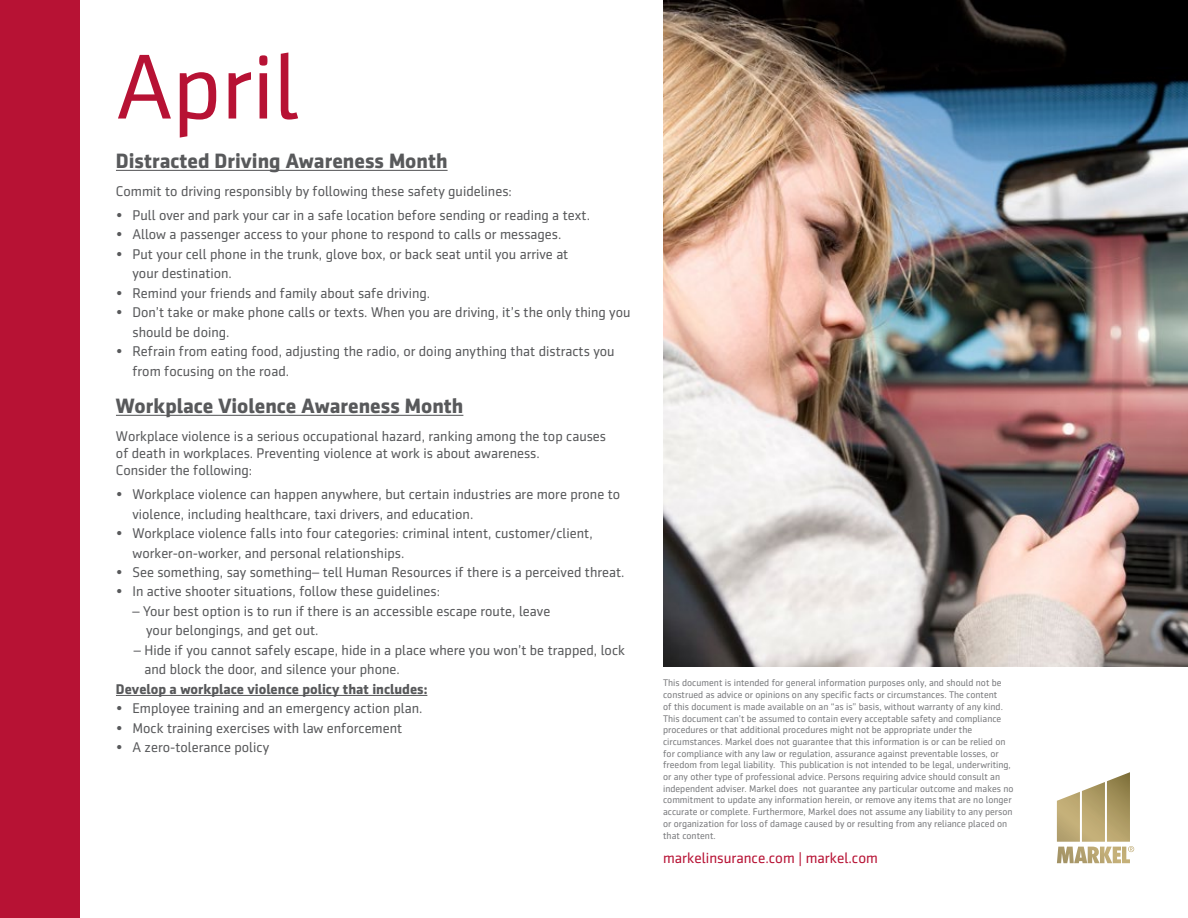
<style>
.page{position:relative;width:1188px;height:918px;background:#fff}
.page>*{position:absolute;margin:0;border:0;box-sizing:border-box;transform-origin:0 0}
.t1{font:93px "Sentico Sans DT";color:#b71234}
.t2{font:700 21px "Sentico Sans DT";color:#58595b}
.t3{font:15px "Sentico Sans DT";color:#b71234}
.t4{font:14.25px/19.5px "Sentico Sans DT";color:#58595b}
.t5{font:700 14.25px "Sentico Sans DT";color:#58595b}
.t6{font:9.75px/11.7px "Sentico Sans DT";color:#797a7d}
</style>
<div class="page">
<div style="left:0;top:0;width:80px;height:918px;background:#b71234"></div>
<svg style="left:1057px;top:772px;width:77px;height:91px"></svg>
<img style="left:663px;top:0;width:525px;height:666px">
<hr style="left:116px;top:415px;width:347px;height:1px;background:#58595b">
<hr style="left:116px;top:695px;width:311px;height:1px;background:#58595b">
<hr style="left:116px;top:170px;width:332px;height:1px;background:#58595b">
<h1 class="t1" style="left:116px;top:36px;width:185px">April</h1>
<h2 class="t2" style="left:116px;top:149px;width:333px">Distracted Driving Awareness Month</h2>
<p class="t4" style="left:116px;top:181px;width:397px">Commit to driving responsibly by following these safety guidelines:</p>
<p class="t4" style="left:116px;top:205px;width:476px">• Pull over and park your car in a safe location before sending or reading a text.</p>
<p class="t4" style="left:116px;top:225px;width:447px">• Allow a passenger access to your phone to respond to calls or messages.</p>
<p class="t4" style="left:132px;top:244px;width:438px;text-indent:-17px">• Put your cell phone in the trunk, glove box, or back seat until you arrive at your destination.</p>
<p class="t4" style="left:116px;top:283px;width:316px">• Remind your friends and family about safe driving.</p>
<p class="t4" style="left:132px;top:303px;width:500px;text-indent:-17px">• Don’t take or make phone calls or texts. When you are driving, it’s the only thing you should be doing.</p>
<p class="t4" style="left:132px;top:342px;width:484px;text-indent:-17px">• Refrain from eating food, adjusting the radio, or doing anything that distracts you from focusing on the road.</p>
<h2 class="t2" style="left:116px;top:394px;width:349px">Workplace Violence Awareness Month</h2>
<p class="t4" style="left:116px;top:427px;width:492px;line-height:17.1px">Workplace violence is a serious occupational hazard, ranking among the top causes of death in workplaces. Preventing violence at work is about awareness.<br>Consider the following:</p>
<p class="t4" style="left:132px;top:484px;width:489px;text-indent:-17px">• Workplace violence can happen anywhere, but certain industries are more prone to violence, including healthcare, taxi drivers, and education.</p>
<p class="t4" style="left:132px;top:523px;width:462px;text-indent:-17px">• Workplace violence falls into four categories: criminal intent, customer/client, worker-on-worker, and personal relationships.</p>
<p class="t4" style="left:116px;top:562px;width:510px">• See something, say something– tell Human Resources if there is a perceived threat.</p>
<p class="t4" style="left:116px;top:582px;width:326px">• In active shooter situations, follow these guidelines:</p>
<p class="t4" style="left:146px;top:601px;width:406px;text-indent:-14px">– Your best option is to run if there is an accessible escape route, leave your belongings, and get out.</p>
<p class="t4" style="left:144px;top:640px;width:482px;text-indent:-11px">– Hide if you cannot safely escape, hide in a place where you won’t be trapped, lock and block the door, and silence your phone.</p>
<p class="t5" style="left:116px;top:681px;width:313px">Develop a workplace violence policy that includes:</p>
<p class="t4" style="left:116px;top:699px;width:308px">• Employee training and an emergency action plan.</p>
<p class="t4" style="left:116px;top:718px;width:288px">• Mock training exercises with law enforcement</p>
<p class="t4" style="left:116px;top:738px;width:155px">• A zero-tolerance policy</p>
<p class="t6" style="left:663px;top:677px;width:352px">This document is intended for general information purposes only, and should not be construed as advice or opinions on any specific facts or circumstances. The content<br>of this document is made available on an “as is” basis, without warranty of any kind.<br>This document can’t be assumed to contain every acceptable safety and compliance procedures or that additional procedures might not be appropriate under the circumstances. Markel does not guarantee that this information is or can be relied on for compliance with any law or regulation, assurance against preventable losses, or freedom from legal liability. This publication is not intended to be legal, underwriting, or any other type of professional advice. Persons requiring advice should consult an independent adviser. Markel does not guarantee any particular outcome and makes no commitment to update any information herein, or remove any items that are no longer accurate or complete. Furthermore, Markel does not assume any liability to any person or organization for loss of damage caused by or resulting from any reliance placed on that content.</p>
<p class="t3" style="left:663px;top:849px;width:216px">markelinsurance.com | markel.com</p>
</div>
